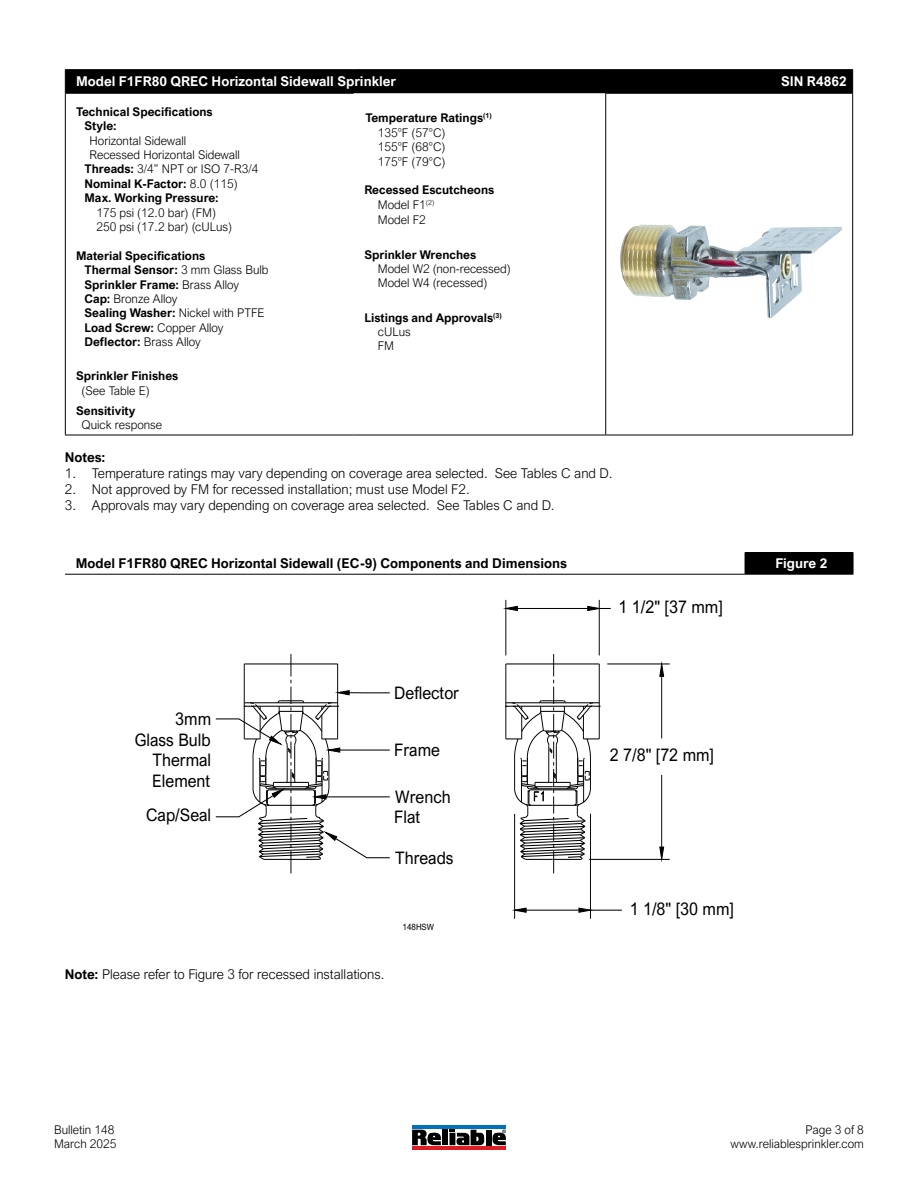
<style>
.page{position:relative;width:918px;height:1188px;background:#fff}
.page>*{position:absolute;margin:0;border:0;box-sizing:border-box;transform-origin:0 0}
.t1{font:17.25px/20.7px "Arial Nova";color:#000;scale:.93 1}
.t2{font:300 13.5px "Arial Nova";color:#000}
.t3{font:700 13.5px "Arial Nova";color:#000}
.t4{font:700 13.5px "Arial Nova";color:#fff}
.t5{font:700 12px/14.4px "Arial Nova";color:#000}
.t6{font:300 12px/14.4px "Arial Nova";color:#000}
.t7{font:8.55px "Arial Nova";color:#000;scale:.93 1}
.s1{font-weight:700}
.s2{font-weight:300}
</style>
<div class="page">
<hr style="left:605px;top:93px;width:248px;height:1px;background:#000">
<hr style="left:65px;top:93px;width:289px;height:1px;background:#000">
<hr style="left:65px;top:69px;width:289px;height:1px;background:#000">
<hr style="left:354px;top:69px;width:252px;height:1px;background:#000">
<hr style="left:65px;top:94px;width:1px;height:341px;background:#000">
<hr style="left:65px;top:435px;width:289px;height:1px;background:#000">
<hr style="left:354px;top:435px;width:252px;height:1px;background:#000">
<hr style="left:606px;top:69px;width:247px;height:1px;background:#000">
<div style="left:65px;top:70px;width:788px;height:23px;background:#000"></div>
<hr style="left:605px;top:94px;width:1px;height:341px;background:#000">
<hr style="left:852px;top:94px;width:1px;height:341px;background:#000">
<hr style="left:606px;top:435px;width:247px;height:1px;background:#000">
<div style="left:745px;top:552px;width:108px;height:22px;background:#000"></div>
<svg style="left:853px;top:552px;width:1px;height:22px"></svg>
<hr style="left:65px;top:574px;width:680px;height:1px;background:#000">
<hr style="left:745px;top:574px;width:108px;height:1px;background:#000">
<svg style="left:506px;top:654px;width:94px;height:219px"></svg>
<hr style="left:506px;top:600px;width:1px;height:55px;background:#000">
<hr style="left:599px;top:600px;width:1px;height:55px;background:#000">
<hr style="left:517px;top:608px;width:71px;height:1px;background:#000">
<svg style="left:505px;top:606px;width:13px;height:5px"></svg>
<svg style="left:587px;top:606px;width:24px;height:5px"></svg>
<hr style="left:607px;top:664px;width:63px;height:1px;background:#000">
<hr style="left:589px;top:859px;width:81px;height:1px;background:#000">
<hr style="left:661px;top:676px;width:1px;height:62px;background:#000">
<hr style="left:661px;top:775px;width:1px;height:72px;background:#000">
<svg style="left:659px;top:663px;width:5px;height:14px"></svg>
<svg style="left:659px;top:846px;width:5px;height:14px"></svg>
<hr style="left:514px;top:814px;width:1px;height:105px;background:#000">
<hr style="left:590px;top:814px;width:1px;height:105px;background:#000">
<hr style="left:526px;top:910px;width:53px;height:1px;background:#000">
<hr style="left:590px;top:910px;width:32px;height:1px;background:#000">
<svg style="left:514px;top:907px;width:13px;height:6px"></svg>
<svg style="left:578px;top:907px;width:13px;height:6px"></svg>
<svg style="left:215px;top:654px;width:175px;height:219px"></svg>
<svg style="left:412px;top:1130px;width:29px;height:15px"></svg>
<div style="left:442px;top:1130px;width:6px;height:15px;background:#000"></div>
<div style="left:486px;top:1130px;width:5px;height:15px;background:#000"></div>
<svg style="left:449px;top:1130px;width:35px;height:16px"></svg>
<svg style="left:492px;top:1130px;width:14px;height:15px"></svg>
<hr style="left:412px;top:1146px;width:94px;height:4px;background:#de1c24">
<hr style="left:412px;top:1125px;width:94px;height:4px;background:#0072bc">
<img style="left:620px;top:224px;width:222px;height:94px">
<p class="t4" style="left:76px;top:73px;width:322px">Model F1FR80 QREC Horizontal Sidewall Sprinkler</p>
<p class="t4" style="left:781px;top:73px;width:67px">SIN R4862</p>
<p class="t5" style="left:85px;top:104px;width:130px;text-indent:-8px">Technical Specifications<br>Style:</p>
<p class="t6" style="left:90px;top:133px;width:98px">Horizontal Sidewall</p>
<p class="t6" style="left:90px;top:148px;width:152px">Recessed Horizontal Sidewall</p>
<p class="t6" style="left:85px;top:162px;width:175px"><span class="s1">Threads:</span> 3/4” NPT or ISO 7-R3/4</p>
<p class="t5" style="left:85px;top:176px;width:155px">Nominal K-Factor: <span class="s2">8.0 (115)</span></p>
<p class="t5" style="left:85px;top:191px;width:136px">Max. Working Pressure:</p>
<p class="t6" style="left:96px;top:205px;width:137px">175 psi (12.0 bar) (FM)<br>250 psi (17.2 bar) (cULus)</p>
<p class="t5" style="left:85px;top:248px;width:186px;text-indent:-8px">Material Specifications<br>Thermal Sensor: <span class="s2">3 mm Glass Bulb<br></span>Sprinkler Frame: <span class="s2">Brass Alloy<br></span>Cap: <span class="s2">Bronze Alloy<br></span>Sealing Washer: <span class="s2">Nickel with PTFE<br></span>Load Screw: <span class="s2">Copper Alloy<br></span>Deflector: <span class="s2">Brass Alloy</span></p>
<p class="t5" style="left:76px;top:369px;width:104px">Sprinkler Finishes</p>
<p class="t6" style="left:82px;top:383px;width:70px">(See Table E)</p>
<p class="t5" style="left:76px;top:403px;width:61px">Sensitivity</p>
<p class="t6" style="left:82px;top:418px;width:82px">Quick response</p>
<p class="t6" style="left:378px;top:111px;width:115px;text-indent:-12px"><span class="s1">Temperature Ratings</span><sup>(1)<br></sup>135°F (57°C)<br>155°F (68°C)<br>175°F (79°C)</p>
<p class="t5" style="left:378px;top:183px;width:118px;line-height:15px;text-indent:-14px">Recessed Escutcheons<br><span class="s2">Model F1</span><sup>(2)<br></sup><span class="s2">Model F2</span></p>
<p class="t5" style="left:364px;top:247px;width:113px">Sprinkler Wrenches</p>
<p class="t6" style="left:378px;top:262px;width:135px">Model W2 (non-recessed)<br>Model W4 (recessed)</p>
<p class="t5" style="left:378px;top:310px;width:126px;text-indent:-14px">Listings and Approvals<sup>(3) </sup><span class="s2">cULus<br>FM</span></p>
<p class="t3" style="left:65px;top:449px;width:42px">Notes:</p>
<p class="t2" style="left:65px;top:466px;width:549px">1. Temperature ratings may vary depending on coverage area selected. See Tables C and D.</p>
<p class="t2" style="left:65px;top:482px;width:406px">2. Not approved by FM for recessed installation; must use Model F2.</p>
<p class="t2" style="left:65px;top:498px;width:491px">3. Approvals may vary depending on coverage area selected. See Tables C and D.</p>
<p class="t3" style="left:76px;top:556px;width:493px">Model F1FR80 QREC Horizontal Sidewall (EC-9) Components and Dimensions</p>
<p class="t4" style="left:776px;top:556px;width:53px">Figure 2</p>
<h1 class="t1" style="left:135px;top:709px;width:84px;text-align:right">3mm<br>Glass Bulb<br>Thermal<br>Element</h1>
<h1 class="t1" style="left:146px;top:805px;width:72px">Cap/Seal</h1>
<h1 class="t1" style="left:394px;top:683px;width:71px">Deflector</h1>
<h1 class="t1" style="left:394px;top:740px;width:51px">Frame</h1>
<h1 class="t1" style="left:394px;top:787px;width:62px">Wrench<br>Flat</h1>
<h1 class="t1" style="left:395px;top:847px;width:64px">Threads</h1>
<p class="t2" style="left:65px;top:967px;width:321px"><span class="s1">Note:</span> Please refer to Figure 3 for recessed installations.</p>
<p class="t7" style="left:403px;top:922px;width:35px">148HSW</p>
<h1 class="t1" style="left:619px;top:596px;width:114px">1 1/2" [37 mm]</h1>
<h1 class="t1" style="left:610px;top:745px;width:114px">2 7/8" [72 mm]</h1>
<h1 class="t1" style="left:630px;top:898px;width:114px">1 1/8" [30 mm]</h1>
<p class="t6" style="left:54px;top:1123px;width:64px">Bulletin 148<br>March 2025</p>
<p class="t6" style="left:730px;top:1123px;width:135px;text-align:right">Page 3 of 8 www.reliablesprinkler.com</p>
</div>
